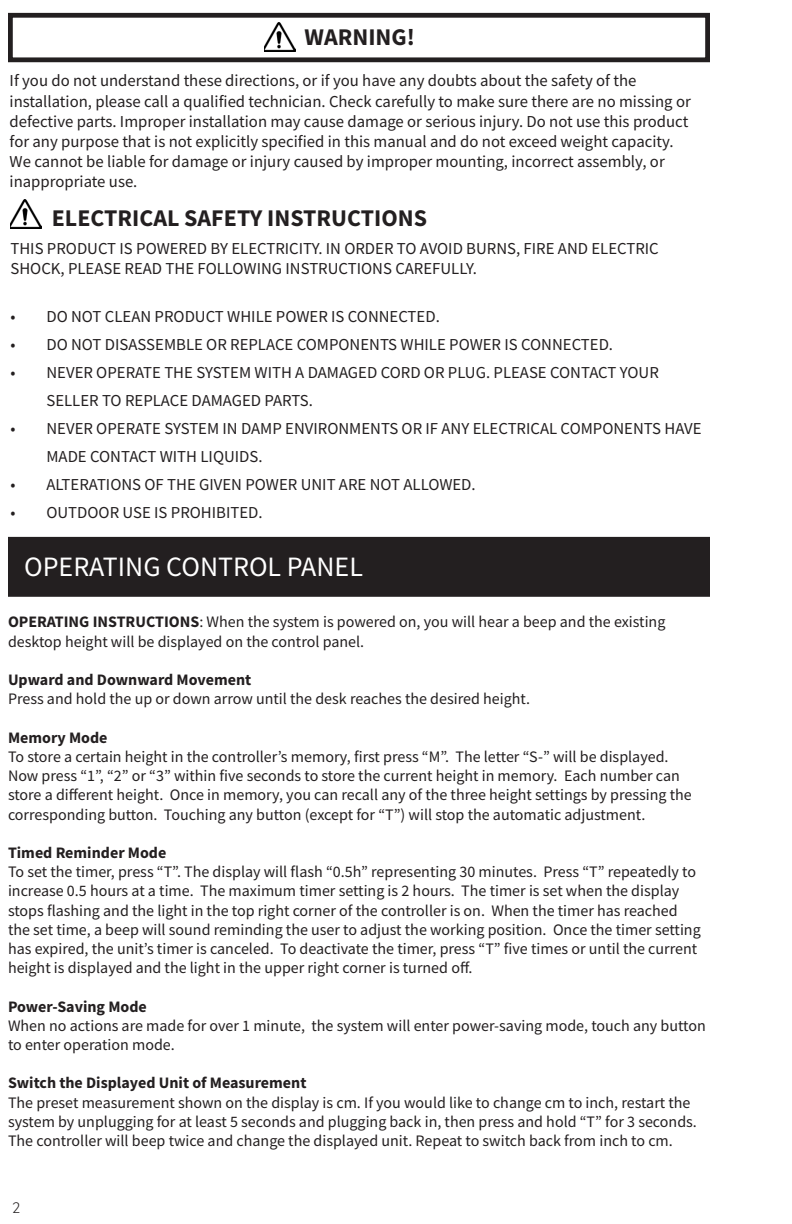
<style>
.page{position:relative;width:792px;height:1224px;background:#fff}
.page>*{position:absolute;margin:0;border:0;box-sizing:border-box;transform-origin:0 0}
.t1{font:28px "Source Sans Pro";color:#fff}
.t2{font:700 24px "Source Sans Pro";color:#231f20}
.t3{font:16.8px/20px "Source Sans Pro";color:#231f20}
.t4{font:16px/19.2px "Source Sans Pro";color:#231f20}
.t5{font:700 16px "Source Sans Pro";color:#231f20}
.t6{font:300 16px "Inter Face";color:#231f20}
.s1{font-weight:700}
</style>
<div class="page">
<img style="left:264px;top:22px;width:32px;height:30px">
<div style="left:8px;top:13px;width:702px;height:49px;border:5px solid #231f20"></div>
<img style="left:10px;top:199px;width:32px;height:30px">
<div style="left:9px;top:538px;width:700px;height:58px;background:#231f20"></div>
<div style="left:8px;top:537px;width:702px;height:60px;border:2px solid #231f20"></div>
<p class="t2" style="left:305px;top:21px;width:112px">WARNING!</p>
<p class="t3" style="left:10px;top:71px;width:683px">If you do not understand these directions, or if you have any doubts about the safety of the installation, please call a qualified technician. Check carefully to make sure there are no missing or defective parts. Improper installation may cause damage or serious injury. Do not use this product for any purpose that is not explicitly specified in this manual and do not exceed weight capacity.<br>We cannot be liable for damage or injury caused by improper mounting, incorrect assembly, or inappropriate use.</p>
<p class="t2" style="left:52px;top:202px;width:377px">ELECTRICAL SAFETY INSTRUCTIONS</p>
<p class="t3" style="left:10px;top:238px;width:650px">THIS PRODUCT IS POWERED BY ELECTRICITY. IN ORDER TO AVOID BURNS, FIRE AND ELECTRIC<br>SHOCK, PLEASE READ THE FOLLOWING INSTRUCTIONS CAREFULLY.</p>
<p class="t3" style="left:10px;top:306px;width:431px">• DO NOT CLEAN PRODUCT WHILE POWER IS CONNECTED.</p>
<p class="t3" style="left:10px;top:334px;width:604px">• DO NOT DISASSEMBLE OR REPLACE COMPONENTS WHILE POWER IS CONNECTED.</p>
<p class="t3" style="left:46px;top:358px;width:614px;line-height:28px;text-indent:-36px">• NEVER OPERATE THE SYSTEM WITH A DAMAGED CORD OR PLUG. PLEASE CONTACT YOUR<br>SELLER TO REPLACE DAMAGED PARTS.</p>
<p class="t3" style="left:46px;top:414px;width:657px;line-height:28px;text-indent:-36px">• NEVER OPERATE SYSTEM IN DAMP ENVIRONMENTS OR IF ANY ELECTRICAL COMPONENTS HAVE<br>MADE CONTACT WITH LIQUIDS.</p>
<p class="t3" style="left:10px;top:474px;width:467px">• ALTERATIONS OF THE GIVEN POWER UNIT ARE NOT ALLOWED.</p>
<p class="t3" style="left:10px;top:502px;width:254px">• OUTDOOR USE IS PROHIBITED.</p>
<p class="t1" style="left:24px;top:549px;width:340px">OPERATING CONTROL PANEL</p>
<p class="t4" style="left:8px;top:611px;width:659px;line-height:20px"><span class="s1">OPERATING INSTRUCTIONS</span>: When the system is powered on, you will hear a beep and the existing desktop height will be displayed on the control panel.</p>
<p class="t5" style="left:8px;top:669px;width:245px">Upward and Downward Movement</p>
<p class="t4" style="left:8px;top:689px;width:524px">Press and hold the up or down arrow until the desk reaches the desired height.</p>
<p class="t5" style="left:8px;top:727px;width:101px">Memory Mode</p>
<p class="t4" style="left:8px;top:747px;width:685px">To store a certain height in the controller’s memory, first press “M”. The letter “S-” will be displayed.<br>Now press “1”, “2” or “3” within five seconds to store the current height in memory. Each number can store a different height. Once in memory, you can recall any of the three height settings by pressing the corresponding button. Touching any button (except for “T”) will stop the automatic adjustment.</p>
<p class="t5" style="left:8px;top:842px;width:160px">Timed Reminder Mode</p>
<p class="t4" style="left:8px;top:862px;width:694px">To set the timer, press “T”. The display will flash “0.5h” representing 30 minutes. Press “T” repeatedly to increase 0.5 hours at a time. The maximum timer setting is 2 hours. The timer is set when the display stops flashing and the light in the top right corner of the controller is on. When the timer has reached the set time, a beep will sound reminding the user to adjust the working position. Once the timer setting has expired, the unit’s timer is canceled. To deactivate the timer, press “T” five times or until the current height is displayed and the light in the upper right corner is turned off.</p>
<p class="t5" style="left:8px;top:996px;width:140px">Power-Saving Mode</p>
<p class="t4" style="left:8px;top:1016px;width:699px">When no actions are made for over 1 minute, the system will enter power-saving mode, touch any button to enter operation mode.</p>
<p class="t5" style="left:8px;top:1072px;width:300px">Switch the Displayed Unit of Measurement</p>
<p class="t4" style="left:8px;top:1093px;width:690px">The preset measurement shown on the display is cm. If you would like to change cm to inch, restart the system by unplugging for at least 5 seconds and plugging back in, then press and hold “T” for 3 seconds.<br>The controller will beep twice and change the displayed unit. Repeat to switch back from inch to cm.</p>
<p class="t6" style="left:12px;top:1198px;width:10px">2</p>
</div>
